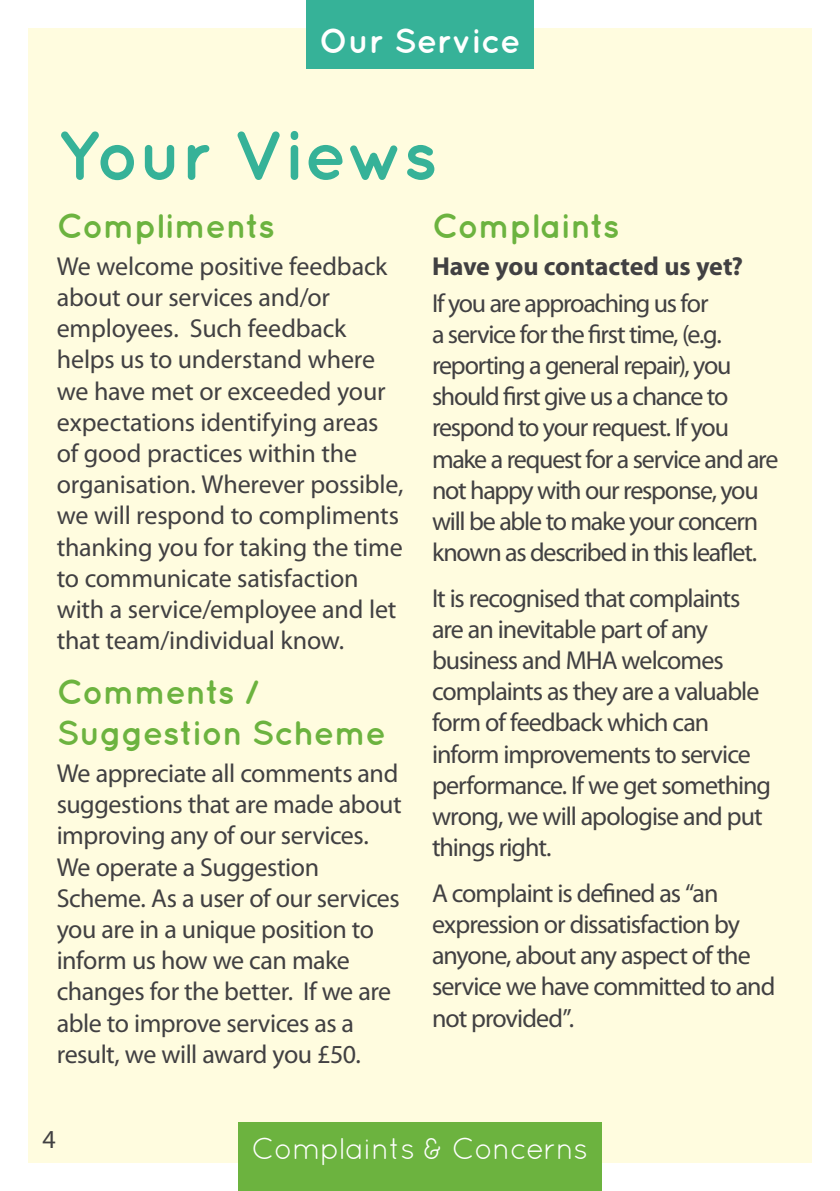
<style>
.page{position:relative;width:840px;height:1191px;background:#fff}
.page>*{position:absolute;margin:0;border:0;box-sizing:border-box;transform-origin:0 0}
.t1{font:700 70px "Quicksand";letter-spacing:-.02em;color:#36b298}
.t2{font:700 34px/40.8px "Quicksand";letter-spacing:-.025em;color:#6cb33f}
.t3{font:700 34px "Quicksand";color:#fff}
.t4{font:30px "Quicksand";letter-spacing:-.02em;color:#fff}
.t5{font:26px/31.2px "Myriad Pro";letter-spacing:-.03em;color:#414042}
.t6{font:26px/31.2px "Myriad Pro";letter-spacing:-.01em;color:#414042}
.t7{font:26px/31.2px "Myriad Pro";letter-spacing:-.05em;color:#414042}
.t8{font:700 26px "Myriad Pro";letter-spacing:-.005em;color:#414042}
</style>
<div class="page">
<div style="left:28px;top:28px;width:783px;height:1134px;background:#fffcdf"></div>
<div style="left:306px;top:0;width:227px;height:68px;background:#36b298"></div>
<div style="left:238px;top:1123px;width:363px;height:68px;background:#6cb33f"></div>
<h2 class="t3" style="left:319px;top:20px;width:203px">Our Service</h2>
<h1 class="t1" style="left:57px;top:113px;width:382px">Your Views</h1>
<h2 class="t2" style="left:57px;top:204px;width:219px">Compliments</h2>
<p class="t6" style="left:57px;top:250px;width:348px">We welcome positive feedback about our services and/or employees. Such feedback helps us to understand where we have met or exceeded your expectations identifying areas of good practices within the organisation. Wherever possible, we will respond to compliments thanking you for taking the time to communicate satisfaction with a service/employee and let that team/individual know.</p>
<h2 class="t2" style="left:57px;top:671px;width:331px">Comments /<br>Suggestion Scheme</h2>
<p class="t5" style="left:57px;top:757px;width:346px">We appreciate all comments and suggestions that are made about improving any of our services.<br>We operate a Suggestion<br>Scheme. As a user of our services you are in a unique position to inform us how we can make changes for the better. If we are able to improve services as a result, we will award you £50.</p>
<h2 class="t2" style="left:432px;top:204px;width:189px">Complaints</h2>
<p class="t8" style="left:432px;top:249px;width:312px">Have you contacted us yet?</p>
<p class="t7" style="left:432px;top:287px;width:348px">If you are approaching us for<br>a service for the first time, (e.g. reporting a general repair), you should first give us a chance to respond to your request. If you make a request for a service and are not happy with our response, you will be able to make your concern known as described in this leaflet.</p>
<p class="t5" style="left:432px;top:582px;width:340px">It is recognised that complaints are an inevitable part of any business and MHA welcomes complaints as they are a valuable form of feedback which can inform improvements to service performance. If we get something wrong, we will apologise and put things right.</p>
<p class="t5" style="left:432px;top:877px;width:345px">A complaint is defined as “an expression or dissatisfaction by anyone, about any aspect of the service we have committed to and not provided”.</p>
<p class="t5" style="left:43px;top:1123px;width:15px">4</p>
<p class="t4" style="left:251px;top:1131px;width:338px">Complaints &amp; Concerns</p>
</div>
